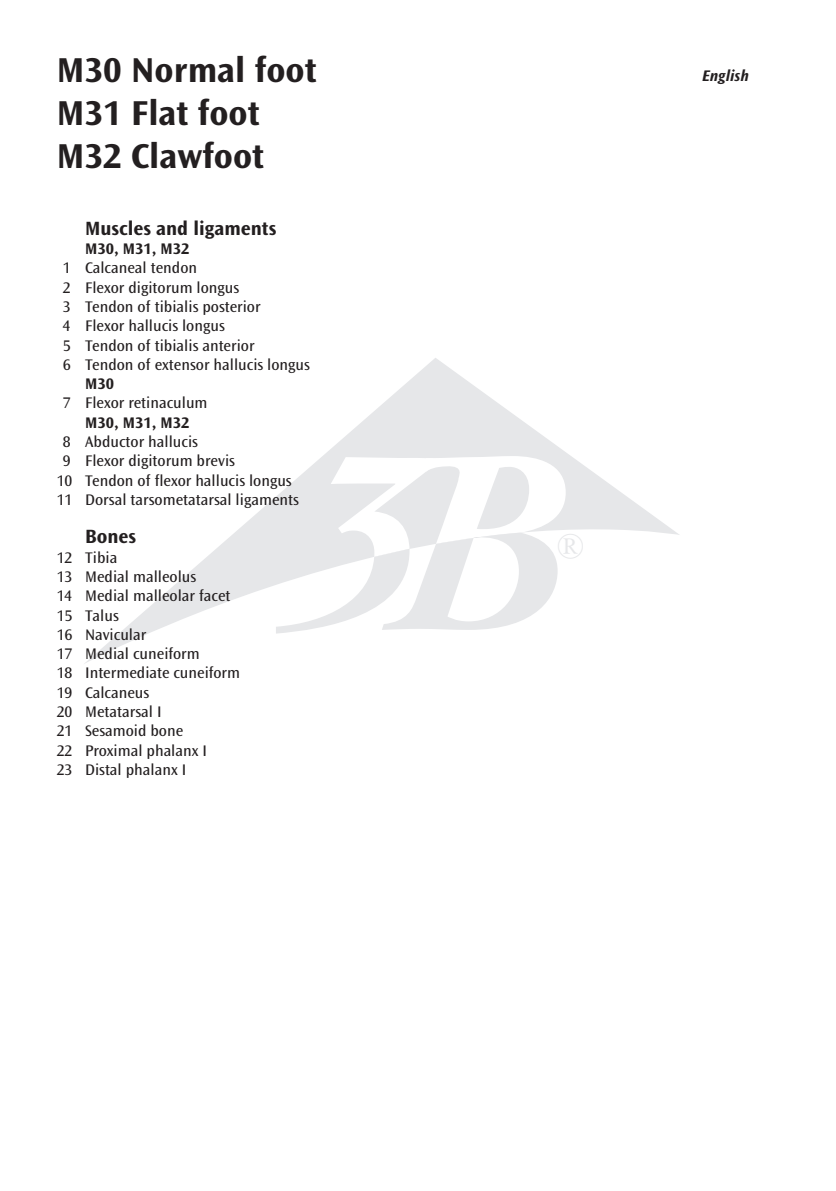
<style>
.page{position:relative;width:836px;height:1191px;background:#fff}
.page>*{position:absolute;margin:0;border:0;box-sizing:border-box;transform-origin:0 0}
.t1{font:36.2px "Perpetua";color:#e6e7e9}
.t2{font:700 36px/43.4px "Ocean Sans";color:#231f20}
.t3{font:700 20px "Ocean Sans";color:#231f20}
.t4{font:16px/19.2px "Ocean Sans";color:#231f20}
.t5{font:700 16px "Ocean Sans";color:#231f20}
.t6{font:italic 700 16px "Ocean Sans";color:#231f20}
</style>
<div class="page">
<svg style="left:84px;top:358px;width:595px;height:306px"></svg>
<svg style="left:276px;top:456px;width:289px;height:177px"></svg>
<h2 class="t2" style="left:57px;top:49px;width:261px">M30 Normal foot</h2>
<h2 class="t2" style="left:57px;top:92px;width:209px">M31 Flat foot<br>M32 Clawfoot</h2>
<p class="t3" style="left:85px;top:217px;width:192px">Muscles and ligaments</p>
<p class="t5" style="left:85px;top:240px;width:106px">M30, M31, M32</p>
<p class="t4" style="left:63px;top:259px;width:248px">1 Calcaneal tendon<br>2 Flexor digitorum longus<br>3 Tendon of tibialis posterior<br>4 Flexor hallucis longus<br>5 Tendon of tibialis anterior<br>6 Tendon of extensor hallucis longus</p>
<p class="t5" style="left:85px;top:375px;width:30px">M30</p>
<p class="t4" style="left:63px;top:394px;width:146px">7 Flexor retinaculum</p>
<p class="t5" style="left:85px;top:413px;width:106px">M30, M31, M32</p>
<p class="t4" style="left:63px;top:432px;width:136px">8 Abductor hallucis</p>
<p class="t4" style="left:63px;top:451px;width:173px">9 Flexor digitorum brevis</p>
<p class="t4" style="left:57px;top:471px;width:236px">10 Tendon of flexor hallucis longus</p>
<p class="t4" style="left:57px;top:490px;width:243px">11 Dorsal tarsometatarsal ligaments</p>
<p class="t3" style="left:85px;top:525px;width:52px">Bones</p>
<p class="t4" style="left:57px;top:548px;width:185px">12 Tibia<br>13 Medial malleolus<br>14 Medial malleolar facet<br>15 Talus<br>16 Navicular<br>17 Medial cuneiform<br>18 Intermediate cuneiform<br>19 Calcaneus<br>20 Metatarsal I<br>21 Sesamoid bone<br>22 Proximal phalanx I<br>23 Distal phalanx I</p>
<p class="t6" style="left:701px;top:66px;width:48px">English</p>
<h1 class="t1" style="left:556px;top:529px;width:29px">®</h1>
</div>
